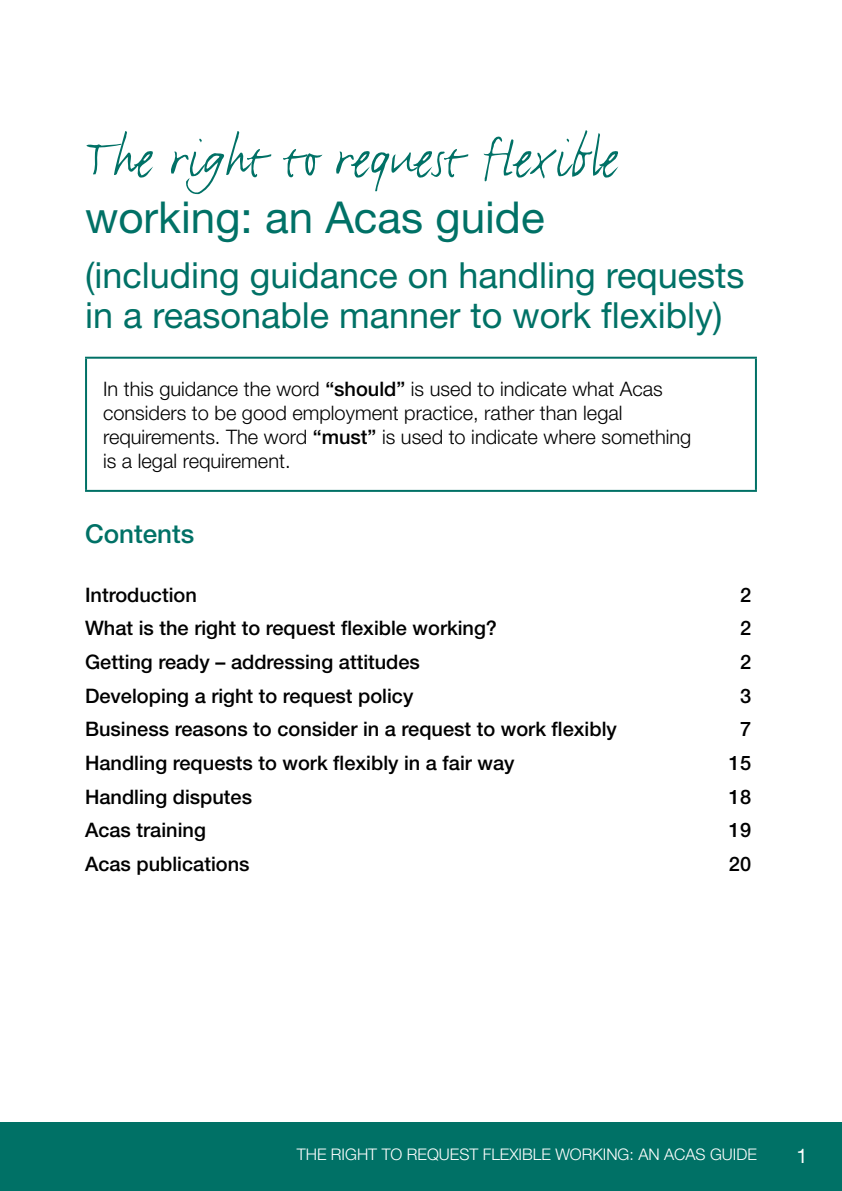
<style>
.page{position:relative;width:842px;height:1191px;background:#fff}
.page>*{position:absolute;margin:0;border:0;box-sizing:border-box;transform-origin:0 0}
.t1{font:60px "FF Justlefthand";color:#007166}
.t2{font:44px "Helvetica Neue";color:#007166}
.t3{font:36px/40px "Helvetica Neue";color:#007166}
.t4{font:500 26px "Helvetica Neue";color:#007166}
.Contents{font:500 20px "Helvetica Neue";color:#000}
._04_-_Main_Text{font:300 20px/24px "Helvetica Neue";color:#000}
.t5{font:20px "Helvetica Neue";color:#fff}
.t6{font:300 16px "Helvetica Neue";color:#fff}
.s1{font-weight:500}
</style>
<div class="page">
<div style="left:0;top:1123px;width:842px;height:68px;background:#007166"></div>
<hr style="left:85px;top:357px;width:672px;height:2px;background:#007166">
<hr style="left:85px;top:359px;width:2px;height:131px;background:#007166">
<hr style="left:755px;top:359px;width:2px;height:131px;background:#007166">
<hr style="left:85px;top:490px;width:672px;height:2px;background:#007166">
<p class="t1" style="left:85px;top:121px;width:535px">The right to request flexible</p>
<p class="t2" style="left:85px;top:191px;width:461px">working: an Acas guide</p>
<p class="t3" style="left:85px;top:255px;width:661px">(including guidance on handling requests in a reasonable manner to work flexibly)</p>
<p class="_04_-_Main_Text" style="left:103px;top:376px;width:590px">In this guidance the word <span class="s1">“should”</span> is used to indicate what Acas considers to be good employment practice, rather than legal requirements. The word <span class="s1">“must”</span> is used to indicate where something is a legal requirement.</p>
<h1 class="t4" style="left:85px;top:518px;width:111px">Contents</h1>
<p class="Contents" style="left:85px;top:582px;width:113px">Introduction</p>
<p class="Contents" style="left:740px;top:582px;width:13px">2</p>
<p class="Contents" style="left:85px;top:616px;width:413px">What is the right to request flexible working?</p>
<p class="Contents" style="left:740px;top:616px;width:13px">2</p>
<p class="Contents" style="left:85px;top:650px;width:336px">Getting ready – addressing attitudes</p>
<p class="Contents" style="left:740px;top:650px;width:13px">2</p>
<p class="Contents" style="left:85px;top:683px;width:330px">Developing a right to request policy</p>
<p class="Contents" style="left:740px;top:683px;width:13px">3</p>
<p class="Contents" style="left:85px;top:717px;width:533px">Business reasons to consider in a request to work flexibly</p>
<p class="Contents" style="left:740px;top:717px;width:13px">7</p>
<p class="Contents" style="left:85px;top:751px;width:431px">Handling requests to work flexibly in a fair way</p>
<p class="Contents" style="left:729px;top:751px;width:24px">15</p>
<p class="Contents" style="left:85px;top:784px;width:169px">Handling disputes</p>
<p class="Contents" style="left:729px;top:784px;width:24px">18</p>
<p class="Contents" style="left:85px;top:818px;width:122px">Acas training</p>
<p class="Contents" style="left:729px;top:818px;width:24px">19</p>
<p class="Contents" style="left:85px;top:852px;width:166px">Acas publications</p>
<p class="Contents" style="left:729px;top:852px;width:24px">20</p>
<p class="t6" style="left:297px;top:1144px;width:462px">THE RIGHT TO REQUEST FLEXIBLE WORKING: AN ACAS GUIDE</p>
<p class="t5" style="left:796px;top:1143px;width:13px">1</p>
</div>
